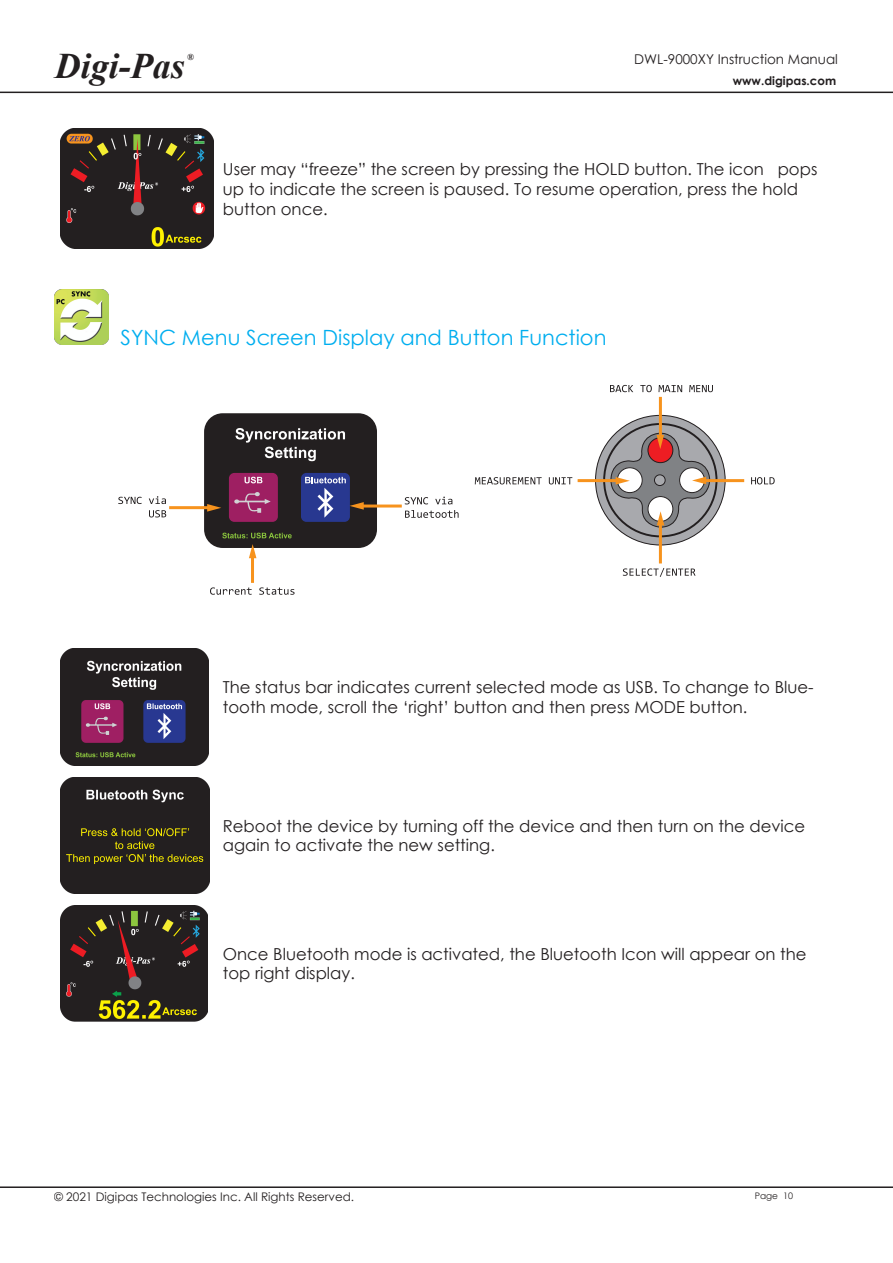
<style>
.page{position:relative;width:893px;height:1263px;background:#fff}
.page>*{position:absolute;margin:0;border:0;box-sizing:border-box;transform-origin:0 0}
.t1{font:italic 700 36px "Times New Roman";color:#231f20}
.normal_paragraph{font:21px "Century Gothic";color:#00aeef}
.normal_paragraph-2{font:16.5px/19.8px "Century Gothic";color:#231f20}
.t2{font:13.5px "Century Gothic";color:#231f20}
.t3{font:11.85px "Century Gothic";color:#231f20}
.t4{font:700 11.85px "Century Gothic";color:#231f20}
.t5{font:9px "Century Gothic";color:#231f20}
.t6{font:italic 700 9px "Times New Roman";color:#231f20}
</style>
<div class="page">
<hr style="left:0;top:92px;width:893px;height:1px;background:#231f20">
<hr style="left:0;top:1186px;width:893px;height:2px;background:#231f20">
<img style="left:60px;top:129px;width:154px;height:120px">
<img style="left:54px;top:290px;width:55px;height:55px">
<svg style="left:595px;top:415px;width:130px;height:130px;background:#98989c"></svg>
<svg style="left:603px;top:423px;width:114px;height:114px"></svg>
<div style="left:603px;top:423px;width:114px;height:114px;border:2px solid #231f20;border-radius:50%"></div>
<div style="left:204px;top:413px;width:173px;height:135px;background:#231f20;border-radius:19px"></div>
<svg style="left:235px;top:428px;width:110px;height:33px"></svg>
<div style="left:301px;top:473px;width:49px;height:49px;background:#283890;border-radius:5px"></div>
<hr style="left:361px;top:504px;width:41px;height:3px;background:#f7931d">
<svg style="left:305px;top:477px;width:59px;height:41px"></svg>
<hr style="left:169px;top:506px;width:41px;height:3px;background:#f7931d">
<svg style="left:207px;top:504px;width:14px;height:8px"></svg>
<svg style="left:405px;top:497px;width:23px;height:7px"></svg>
<svg style="left:435px;top:497px;width:17px;height:7px"></svg>
<svg style="left:405px;top:510px;width:54px;height:8px"></svg>
<hr style="left:578px;top:479px;width:40px;height:3px;background:#f7931d">
<hr style="left:704px;top:479px;width:40px;height:3px;background:#f7931d">
<hr style="left:659px;top:397px;width:3px;height:40px;background:#f7931d">
<hr style="left:659px;top:523px;width:3px;height:40px;background:#f7931d">
<svg style="left:610px;top:432px;width:100px;height:96px;background:#a09595"></svg>
<svg style="left:610px;top:385px;width:23px;height:7px"></svg>
<svg style="left:640px;top:385px;width:12px;height:7px"></svg>
<svg style="left:658px;top:385px;width:24px;height:7px"></svg>
<svg style="left:689px;top:385px;width:24px;height:7px"></svg>
<svg style="left:475px;top:477px;width:67px;height:7px"></svg>
<svg style="left:549px;top:477px;width:23px;height:7px"></svg>
<svg style="left:751px;top:477px;width:24px;height:7px"></svg>
<svg style="left:623px;top:568px;width:72px;height:9px"></svg>
<div style="left:229px;top:473px;width:49px;height:49px;background:#9e1f62;border-radius:5px"></div>
<svg style="left:245px;top:477px;width:17px;height:6px"></svg>
<svg style="left:234px;top:492px;width:37px;height:21px"></svg>
<svg style="left:118px;top:497px;width:24px;height:7px"></svg>
<svg style="left:149px;top:496px;width:17px;height:8px"></svg>
<svg style="left:149px;top:510px;width:17px;height:7px"></svg>
<svg style="left:222px;top:533px;width:70px;height:5px"></svg>
<hr style="left:251px;top:556px;width:3px;height:27px;background:#f7931d">
<svg style="left:249px;top:544px;width:7px;height:14px"></svg>
<svg style="left:210px;top:587px;width:42px;height:8px"></svg>
<svg style="left:259px;top:587px;width:36px;height:8px"></svg>
<img style="left:60px;top:649px;width:149px;height:116px">
<img style="left:60px;top:777px;width:149px;height:117px">
<img style="left:60px;top:906px;width:148px;height:115px">
<h1 class="t1" style="left:55px;top:41px;width:131px">Digi-Pas</h1>
<p class="t6" style="left:187px;top:51px;width:8px">®</p>
<p class="t2" style="left:634px;top:50px;width:205px">DWL-9000XY Instruction Manual</p>
<p class="t4" style="left:733px;top:72px;width:105px">www.digipas.com</p>
<p class="normal_paragraph-2" style="left:223px;top:159px;width:596px">User may “freeze” the screen by pressing the HOLD button. The icon pops up to indicate the screen is paused. To resume operation, press the hold button once.</p>
<p class="normal_paragraph" style="left:121px;top:322px;width:487px">SYNC Menu Screen Display and Button Function</p>
<p class="normal_paragraph-2" style="left:223px;top:677px;width:592px">The status bar indicates current selected mode as USB. To change to Blue&shy;tooth mode, scroll the ‘right’ button and then press MODE button.</p>
<p class="normal_paragraph-2" style="left:223px;top:815px;width:584px">Reboot the device by turning off the device and then turn on the device again to activate the new setting.</p>
<p class="normal_paragraph-2" style="left:223px;top:943px;width:585px">Once Bluetooth mode is activated, the Bluetooth Icon will appear on the top right display.</p>
<p class="t3" style="left:54px;top:1189px;width:301px">© 2021 Digipas Technologies Inc. All Rights Reserved.</p>
<p class="t5" style="left:755px;top:1189px;width:40px">Page 10</p>
</div>
